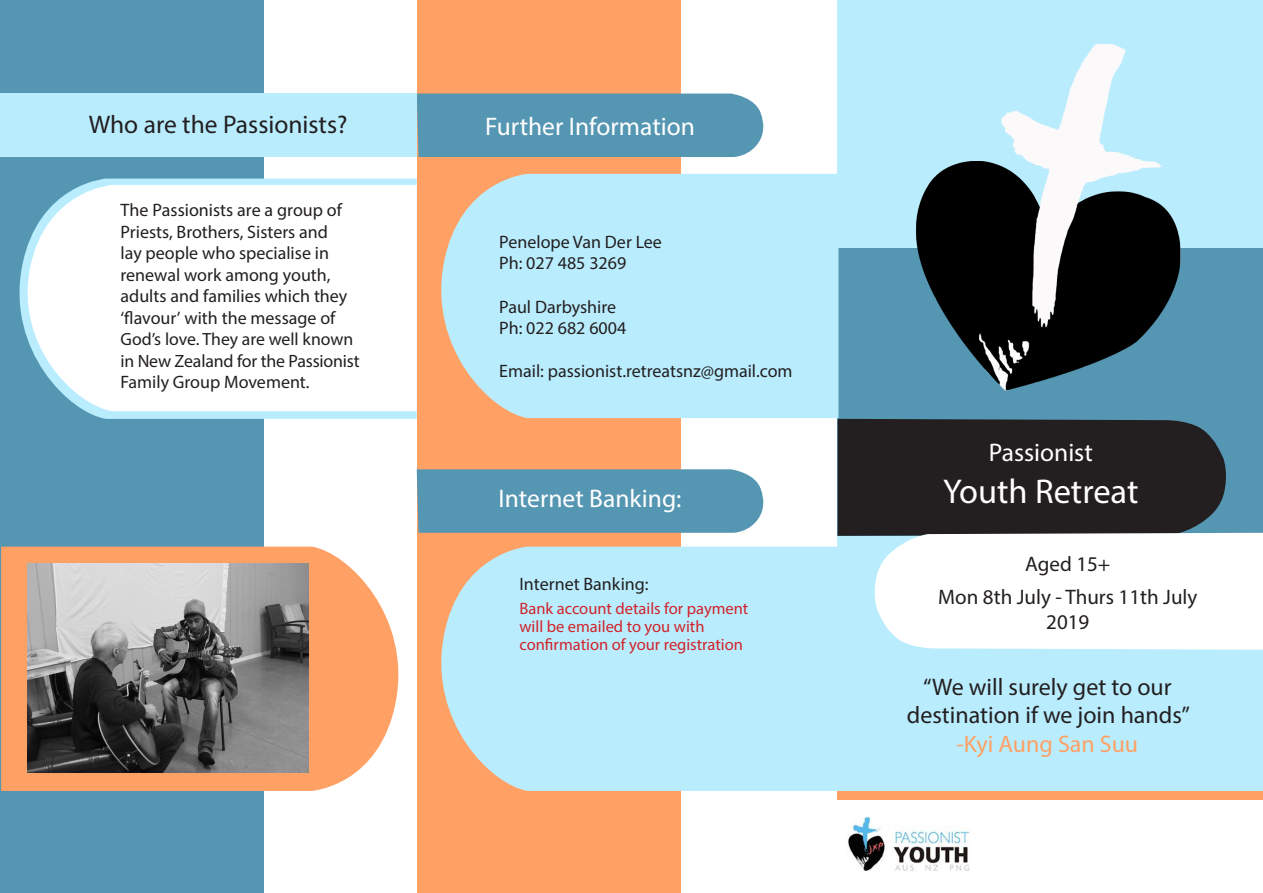
<style>
.page{position:relative;width:1263px;height:893px;background:#fff}
.page>*{position:absolute;margin:0;border:0;box-sizing:border-box;transform-origin:0 0}
.titles{font:34.5px "Myriad Pro";color:#fff}
.titles-2{font:25.5px "Myriad Pro";color:#fff}
.titles-3{font:25.5px "Myriad Pro";color:#231f20}
.secondary_title{font:24px/28.8px "Myriad Pro";color:#231f20;text-align:center}
.secondary_title-2{font:24px "Myriad Pro";color:#ffa164}
.secondary_title-3{font:21px/25.2px "Myriad Pro";color:#231f20;text-align:center}
.text{font:18px/21.6px "Myriad Pro";color:#231f20}
.text-2{font:17.85px "Myriad Pro";letter-spacing:-.01em;color:#231f20}
.text-3{font:17.7px "Myriad Pro";color:#231f20}
.text-4{font:16.5px "Myriad Pro";color:#d1232a}
.s1{font-size:17.7px}
</style>
<div class="page">
<div style="left:838px;top:0;width:425px;height:791px;background:#b9edfe"></div>
<div style="left:838px;top:249px;width:425px;height:287px;background:#5596b3"></div>
<div style="left:838px;top:419px;width:391px;height:117px;background:#231f20"></div>
<div style="left:872px;top:533px;width:391px;height:117px;background:#fff"></div>
<img style="left:904px;top:43px;width:293px;height:348px">
<div style="left:838px;top:791px;width:425px;height:8px;background:#ffa164"></div>
<img style="left:848px;top:817px;width:122px;height:54px">
<div style="left:417px;top:0;width:263px;height:893px;background:#ffa164"></div>
<div style="left:441px;top:547px;width:397px;height:244px;background:#b9edfe"></div>
<div style="left:441px;top:174px;width:397px;height:244px;background:#b9edfe"></div>
<div style="left:417px;top:94px;width:347px;height:63px;background:#5596b3"></div>
<div style="left:417px;top:469px;width:347px;height:64px;background:#5596b3"></div>
<div style="left:0;top:0;width:264px;height:893px;background:#5596b3"></div>
<div style="left:0;top:94px;width:417px;height:63px;background:#b9edfe"></div>
<svg style="left:1px;top:547px;width:398px;height:244px;background:#fdad79"></svg>
<svg style="left:83px;top:179px;width:334px;height:240px;background:#b7eafb"></svg>
<svg style="left:19px;top:185px;width:398px;height:226px;fill:#fff"></svg>
<img style="left:28px;top:563px;width:280px;height:210px">
<p class="titles-3" style="left:89px;top:109px;width:260px">Who are the Passionists?</p>
<p class="text" style="left:121px;top:199px;width:228px">The Passionists are a group of<br>Priests, Brothers, Sisters and lay people who specialise in renewal work among youth, adults and families which they ‘flavour’ with the message of</p>
<p class="text-3" style="left:121px;top:329px;width:234px">God’s love. They are well known</p>
<p class="text-2" style="left:121px;top:350px;width:241px"><span class="s1">in</span> New Zealand for the Passionist</p>
<p class="text" style="left:121px;top:371px;width:190px">Family Group Movement.</p>
<p class="titles-2" style="left:485px;top:110px;width:211px">Further Information</p>
<p class="text" style="left:499px;top:231px;width:164px">Penelope Van Der Lee<br>Ph: 027 485 3269</p>
<p class="text" style="left:499px;top:295px;width:118px">Paul Darbyshire</p>
<p class="text" style="left:499px;top:317px;width:128px">Ph: 022 682 6004</p>
<p class="text" style="left:499px;top:360px;width:295px">Email: passionist.retreatsnz@gmail.com</p>
<p class="titles-2" style="left:498px;top:483px;width:184px">Internet Banking:</p>
<p class="text" style="left:519px;top:573px;width:131px">Internet Banking:</p>
<p class="text-4" style="left:519px;top:599px;width:230px">Bank account details for payment</p>
<p class="text-4" style="left:519px;top:617px;width:187px">will be emailed to you with</p>
<p class="text-4" style="left:519px;top:635px;width:225px">confirmation of your registration</p>
<p class="titles-2" style="left:989px;top:437px;width:106px">Passionist</p>
<p class="titles" style="left:943px;top:470px;width:197px">Youth Retreat</p>
<p class="secondary_title-3" style="left:1025px;top:551px;width:87px">Aged 15+</p>
<p class="secondary_title-3" style="left:938px;top:583px;width:261px">Mon 8th July - Thurs 11th July<br>2019</p>
<p class="secondary_title" style="left:907px;top:672px;width:285px">“We will surely get to our destination if we join hands”</p>
<p class="secondary_title-2" style="left:956px;top:729px;width:183px">-Kyi Aung San Suu</p>
</div>
